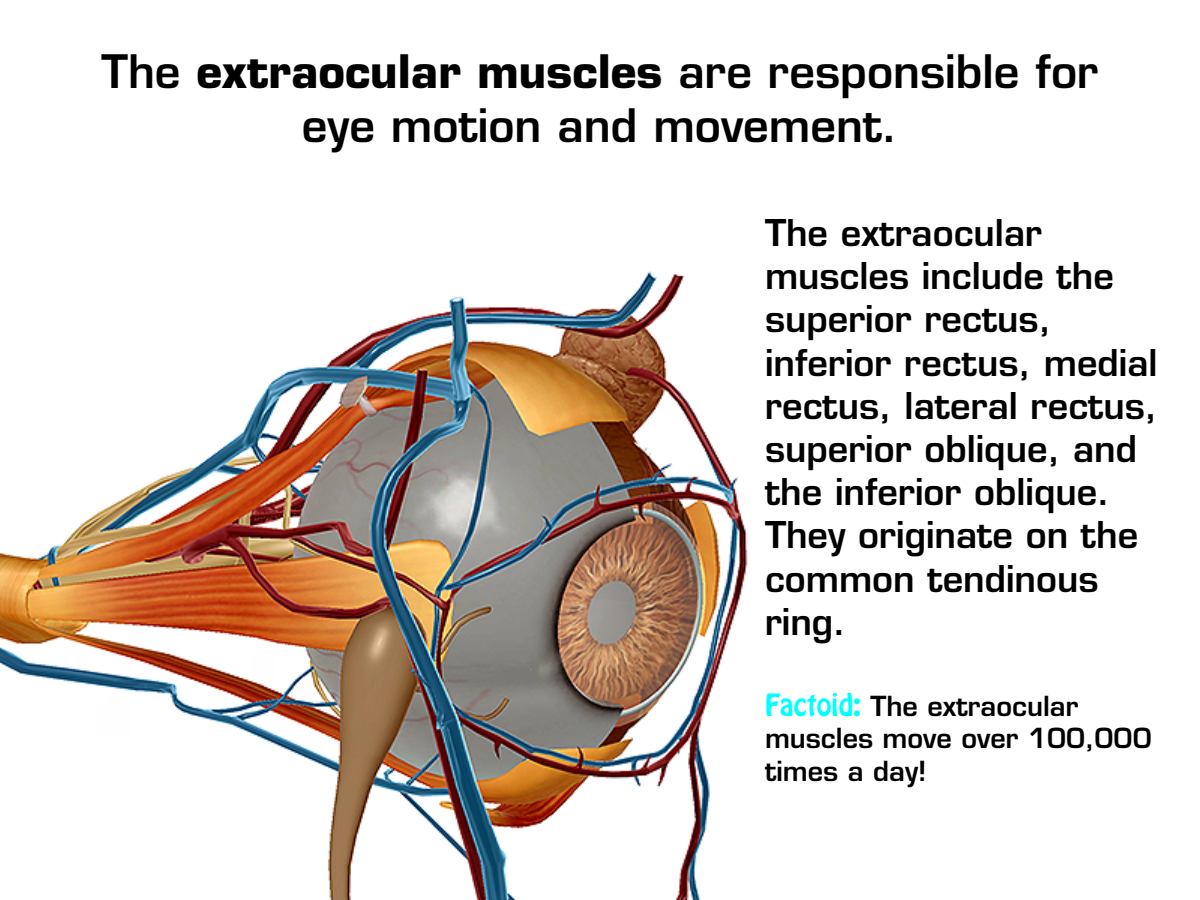
<style>
.page{position:relative;width:1200px;height:900px;background:#fff}
.page>*{position:absolute;margin:0;border:0;box-sizing:border-box;transform-origin:0 0}
.t1{font:600 45px/54px "Eurostile LT Std";color:#000;text-align:center}
.t2{font:600 36px/43.2px "Eurostile LT Std";color:#000}
.t3{font:600 27px/32.4px "Eurostile LT Std";color:#000}
.s1{font-weight:700}
.s2{font-family:"Hobo Std";font-weight:400;color:#0ff}
</style>
<div class="page">
<img style="left:0;top:271px;width:748px;height:629px">
<p class="t1" style="left:102px;top:44px;width:998px">The <span class="s1">extraocular muscles</span> are responsible for eye motion and movement.</p>
<p class="t2" style="left:765px;top:211px;width:394px">The extraocular muscles include the superior rectus, inferior rectus, medial rectus, lateral rectus, superior oblique, and the inferior oblique.<br>They originate on the common tendinous ring.</p>
<p class="t3" style="left:765px;top:690px;width:388px"><span class="s2">Factoid:</span> The extraocular muscles move over 100,000 times a day!</p>
</div>
